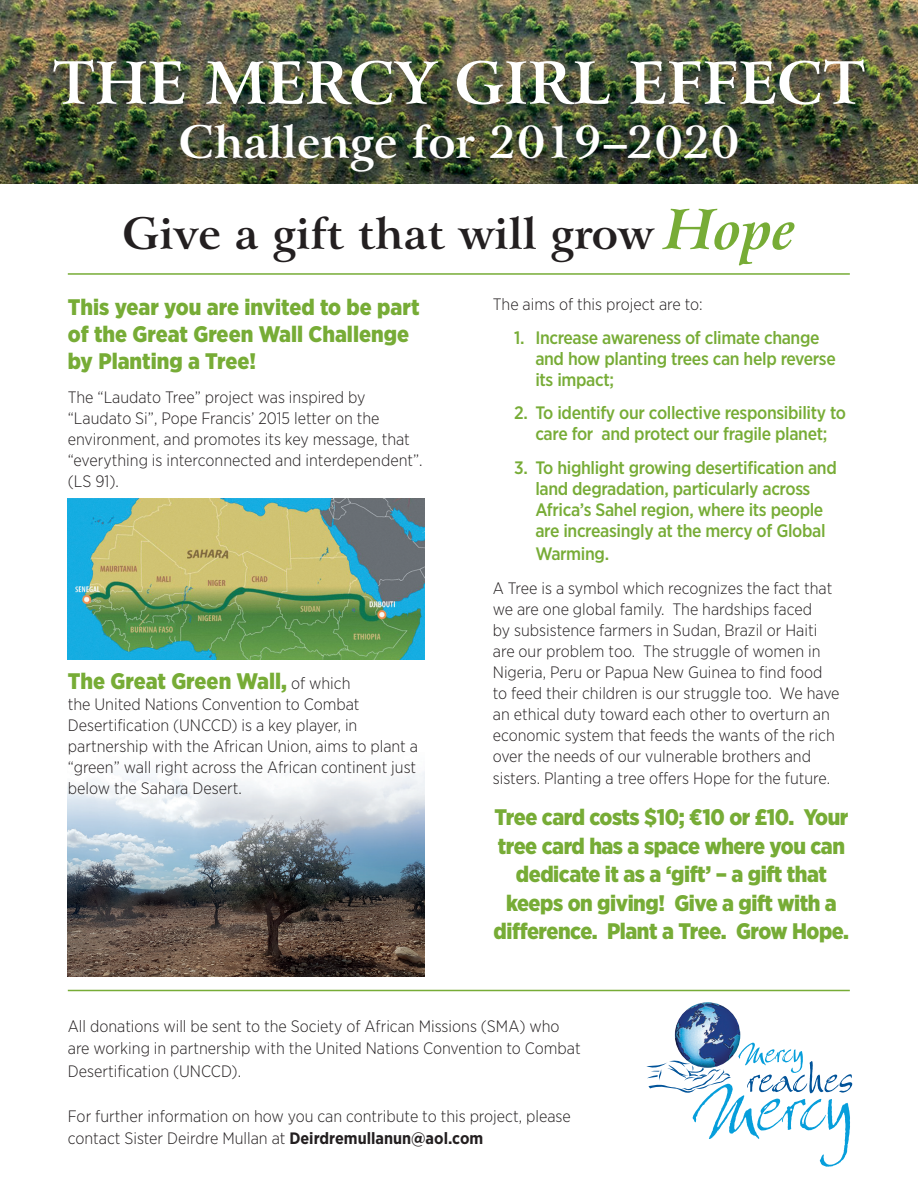
<style>
.page{position:relative;width:918px;height:1188px;background:#fff}
.page>*{position:absolute;margin:0;border:0;box-sizing:border-box;transform-origin:0 0}
.t1{font:700 58.5px "Arrus BT";color:#fff}
.t2{font:700 45px "Arrus BT";color:#fff}
.t3{font:700 43.5px "Arrus BT";color:#231f20}
.t4{font:900 22.5px/28.5px "Gotham Narrow";letter-spacing:-.02em;color:#77ac36;text-align:center}
.t5{font:900 22.5px/27px "Gotham Narrow";color:#77ac36}
.t6{font:500 18px/21.3px "Gotham Narrow";letter-spacing:-.02em;color:#77ac36}
.t7{font:300 16.5px/21px "Gotham Narrow";color:#231f20}
.s1{font-style:italic;font-size:55.5px;color:#77ac36}
.s2{font-weight:300;font-size:16.5px;color:#231f20}
.s3{font-weight:700}
</style>
<div class="page">
<img style="left:68px;top:769px;width:357px;height:207px">
<img style="left:0;top:0;width:918px;height:183px">
<svg style="left:646px;top:1043px;width:206px;height:124px"></svg>
<svg style="left:674px;top:1001px;width:67px;height:68px"></svg>
<img style="left:675px;top:1002px;width:65px;height:66px;border-radius:33px">
<img style="left:68px;top:499px;width:357px;height:160px">
<hr style="left:68px;top:990px;width:782px;height:1px;background:#77ac36">
<hr style="left:68px;top:273px;width:782px;height:2px;background:#77ac36">
<p class="t1" style="left:52px;top:47px;width:815px">THE MERCY GIRL EFFECT</p>
<p class="t2" style="left:179px;top:114px;width:562px">Challenge for 2019–2020</p>
<p class="t3" style="left:122px;top:207px;width:675px">Give a gift that will grow <span class="s1">Hope</span></p>
<p class="t5" style="left:68px;top:293px;width:353px">This year you are invited to be part of the Great Green Wall Challenge by Planting a Tree!</p>
<p class="t7" style="left:68px;top:386px;width:356px">The “Laudato Tree” project was inspired by “Laudato Si”, Pope Francis’ 2015 letter on the environment, and promotes its key message, that “everything is interconnected and interdependent”. (LS 91).</p>
<p class="t5" style="left:68px;top:667px;width:284px">The Great Green Wall, <span class="s2">of which</span></p>
<p class="t7" style="left:68px;top:693px;width:352px">the United Nations Convention to Combat Desertification (UNCCD) is a key player, in partnership with the African Union, aims to plant a “green” wall right across the African continent just below the Sahara Desert.</p>
<p class="t7" style="left:493px;top:293px;width:212px">The aims of this project are to:</p>
<p class="t6" style="left:535px;top:327px;width:302px;text-indent:-21px">1. Increase awareness of climate change and how planting trees can help reverse its impact;</p>
<p class="t6" style="left:514px;top:402px;width:333px;text-align:center">2. To identify our collective responsibility to care for and protect our fragile planet;</p>
<p class="t6" style="left:535px;top:457px;width:303px;text-indent:-21px">3. To highlight growing desertification and land degradation, particularly across Africa’s Sahel region, where its people are increasingly at the mercy of Global Warming.</p>
<p class="t7" style="left:493px;top:577px;width:348px">A Tree is a symbol which recognizes the fact that we are one global family. The hardships faced<br>by subsistence farmers in Sudan, Brazil or Haiti are our problem too. The struggle of women in Nigeria, Peru or Papua New Guinea to find food to feed their children is our struggle too. We have an ethical duty toward each other to overturn an economic system that feeds the wants of the rich over the needs of our vulnerable brothers and</p>
<p class="t7" style="left:493px;top:767px;width:339px">sisters. Planting a tree offers Hope for the future.</p>
<p class="t4" style="left:494px;top:803px;width:357px">Tree card costs $10; €10 or £10. Your tree card has a space where you can dedicate it as a ‘gift’ – a gift that keeps on giving! Give a gift with a difference. Plant a Tree. Grow Hope.</p>
<p class="t7" style="left:68px;top:1014px;width:514px;line-height:22.5px">All donations will be sent to the Society of African Missions (SMA) who are working in partnership with the United Nations Convention to Combat<br>Desertification (UNCCD).</p>
<p class="t7" style="left:68px;top:1104px;width:505px;line-height:22.5px">For further information on how you can contribute to this project, please contact Sister Deirdre Mullan at <span class="s3">Deirdremullanun@aol.com</span></p>
</div>
